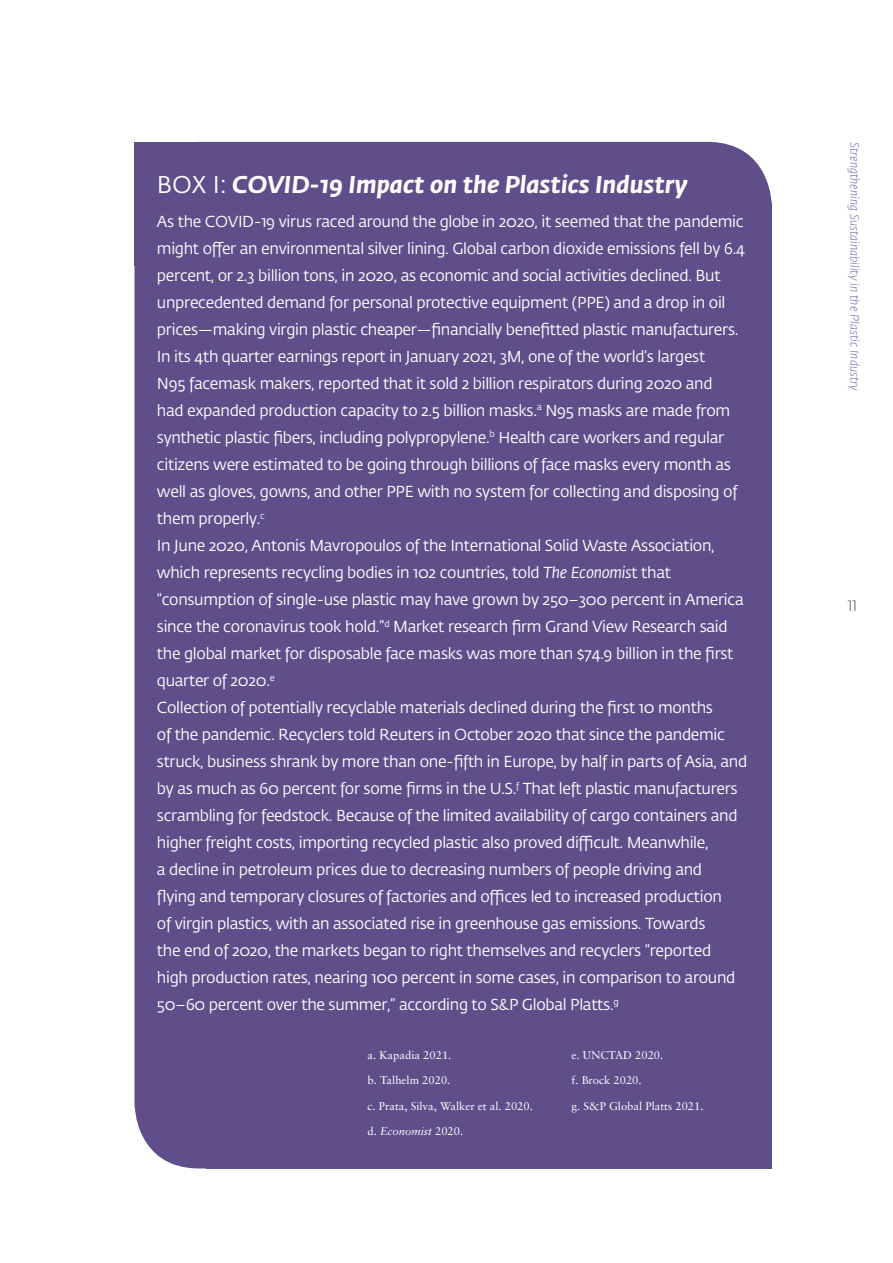
<style>
.page{position:relative;width:893px;height:1263px;background:#fff}
.page>*{position:absolute;margin:0;border:0;box-sizing:border-box;transform-origin:0 0}
.t1{font:italic 700 24px "Fedra Sans Std";color:#fff}
.t2{font:15.75px/27px "Fedra Sans Std";letter-spacing:-.02em;color:#fff}
.t3{font:300 15px "Fedra Sans Std";color:#4e5055}
.t4{font:italic 300 12px "Fedra Sans Std";color:#8370b3}
.t5{font:11.25px "Sabon LT Pro";color:#fff}
.t6{font:italic 11.25px "Sabon LT Pro";color:#fff}
.s1{font-weight:400;font-style:normal}
.s2{font-style:italic}
.s3{font-style:normal}
</style>
<div class="page">
<div style="left:134px;top:142px;width:638px;height:1026px;background:#604e8b;border-radius:65px"></div>
<h1 class="t1" style="left:157px;top:169px;width:532px"><span class="s1">BOX I:</span> COVID-19 Impact on the Plastics Industry</h1>
<p class="t2" style="left:157px;top:208px;width:592px">As the COVID-19 virus raced around the globe in 2020, it seemed that the pandemic might offer an environmental silver lining. Global carbon dioxide emissions fell by 6.4 percent, or 2.3 billion tons, in 2020, as economic and social activities declined. But unprecedented demand for personal protective equipment (PPE) and a drop in oil prices—making virgin plastic cheaper—financially benefitted plastic manufacturers.<br>In its 4th quarter earnings report in January 2021, 3M, one of the world’s largest<br>N95 facemask makers, reported that it sold 2 billion respirators during 2020 and<br>had expanded production capacity to 2.5 billion masks.<sup>a</sup> N95 masks are made from synthetic plastic fibers, including polypropylene.<sup>b</sup> Health care workers and regular citizens were estimated to be going through billions of face masks every month as well as gloves, gowns, and other PPE with no system for collecting and disposing of them properly.<sup>c<br></sup>In June 2020, Antonis Mavropoulos of the International Solid Waste Association, which represents recycling bodies in 102 countries, told <span class="s2">The Economis</span>t that “consumption of single-use plastic may have grown by 250–300 percent in America since the coronavirus took hold.”<sup>d</sup> Market research firm Grand View Research said the global market for disposable face masks was more than $74.9 billion in the first quarter of 2020.<sup>e<br></sup>Collection of potentially recyclable materials declined during the first 10 months<br>of the pandemic. Recyclers told Reuters in October 2020 that since the pandemic struck, business shrank by more than one-fifth in Europe, by half in parts of Asia, and by as much as 60 percent for some firms in the U.S.<sup>f</sup> That left plastic manufacturers scrambling for feedstock. Because of the limited availability of cargo containers and higher freight costs, importing recycled plastic also proved difficult. Meanwhile,<br>a decline in petroleum prices due to decreasing numbers of people driving and<br>flying and temporary closures of factories and offices led to increased production<br>of virgin plastics, with an associated rise in greenhouse gas emissions. Towards<br>the end of 2020, the markets began to right themselves and recyclers “reported<br>high production rates, nearing 100 percent in some cases, in comparison to around 50–60 percent over the summer,” according to S&amp;P Global Platts.<sup>g</sup></p>
<p class="t5" style="left:368px;top:1048px;width:85px">a. Kapadia 2021.</p>
<p class="t5" style="left:368px;top:1073px;width:84px">b. Talhelm 2020.</p>
<p class="t5" style="left:368px;top:1099px;width:167px">c. Prata, Silva, Walker et al. 2020.</p>
<p class="t6" style="left:368px;top:1124px;width:97px"><span class="s3">d.</span> Economist <span class="s3">2020.</span></p>
<p class="t5" style="left:572px;top:1048px;width:93px">e. UNCTAD 2020.</p>
<p class="t5" style="left:572px;top:1073px;width:72px">f. Brock 2020.</p>
<p class="t5" style="left:572px;top:1099px;width:133px">g. S&amp;P Global Platts 2021.</p>
<p class="t4" style="left:862px;top:142px;width:250px;rotate:90deg">Strengthening Sustainability in the Plastic Industry</p>
<p class="t3" style="left:848px;top:597px;width:10px">11</p>
</div>
